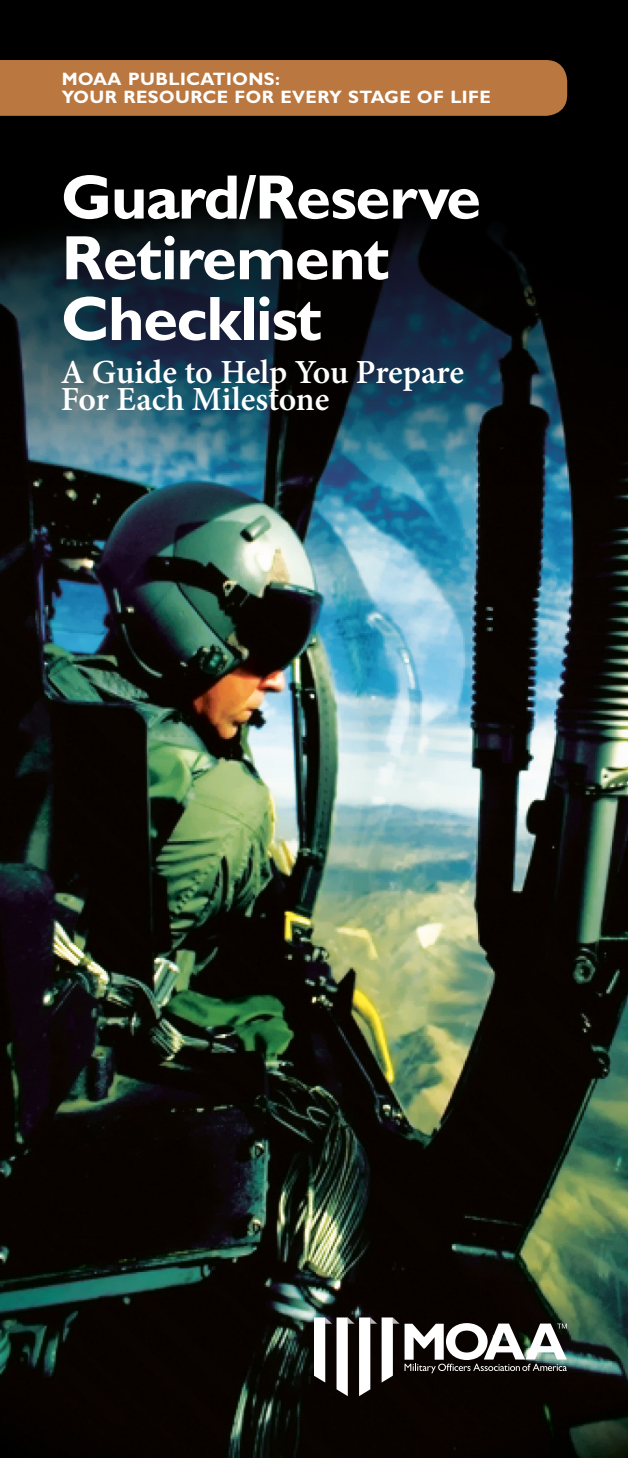
<style>
.page{position:relative;width:628px;height:1458px;background:#fff}
.page>*{position:absolute;margin:0;border:0;box-sizing:border-box;transform-origin:0 0}
.t1{font:700 63px/60.8px "Gill Sans MT Pro";letter-spacing:-.025em;color:#fff}
.t2{font:600 33.75px/27px "Minion Pro";letter-spacing:-.005em;color:#fff}
.t3{font:700 18px/18px "Gill Sans MT Pro";letter-spacing:.025em;color:#fff}
</style>
<div class="page">
<img style="left:0;top:486px;width:628px;height:972px">
<svg style="left:0;top:0;width:628px;height:486px;background:#0d1a21"></svg>
<div style="left:0;top:60px;width:567px;height:56px;background:#ba773f"></div>
<svg style="left:314px;top:1317px;width:253px;height:79px"></svg>
<p class="t3" style="left:62px;top:70px;width:431px">MOAA PUBLICATIONS:<br>YOUR RESOURCE FOR EVERY STAGE OF LIFE</p>
<h1 class="t1" style="left:62px;top:166px;width:421px">Guard/Reserve<br>Retirement<br>Checklist</h1>
<h2 class="t2" style="left:61px;top:358px;width:405px">A Guide to Help You Prepare<br>For Each Milestone</h2>
</div>
